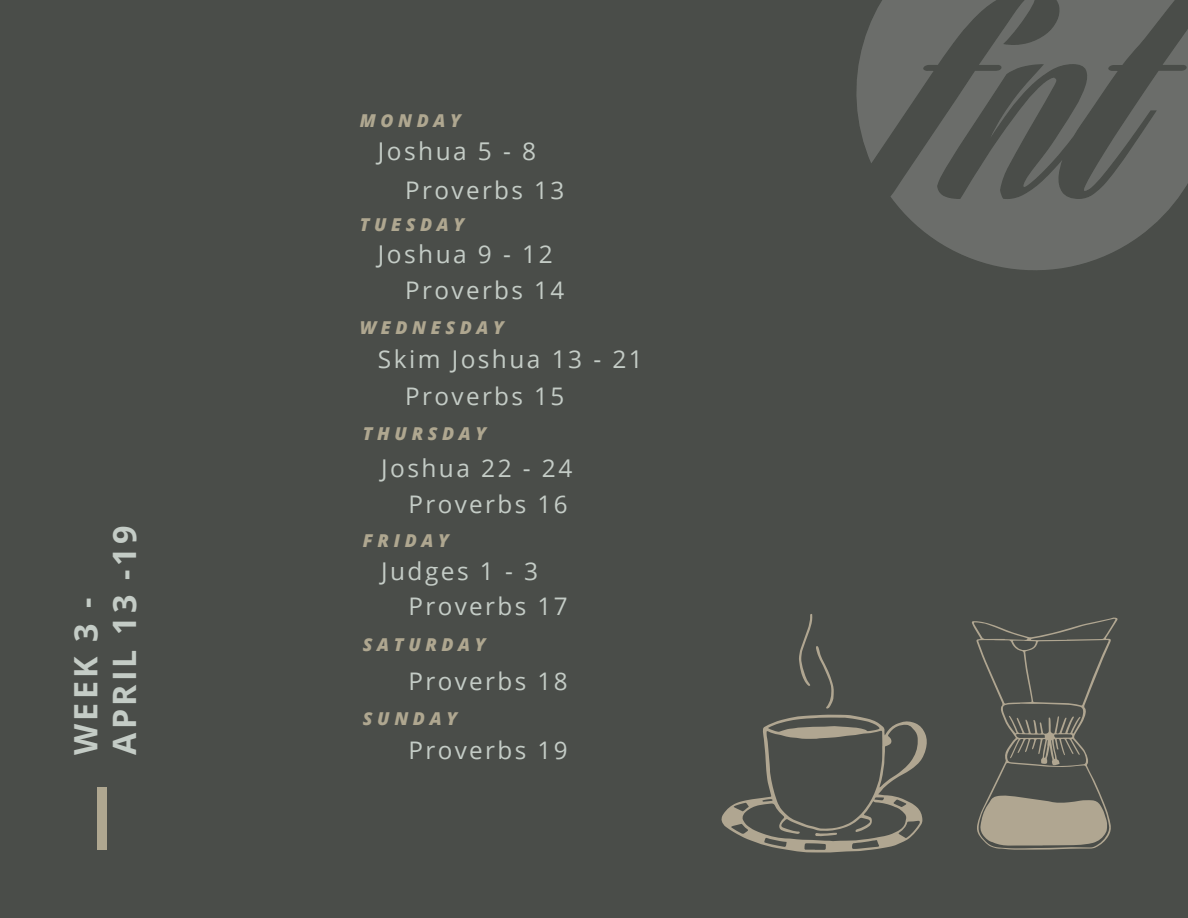
<style>
.page{position:relative;width:1188px;height:918px;background:#4a4d49}
.page>*{position:absolute;margin:0;border:0;box-sizing:border-box;transform-origin:0 0}
.t1{font:700 32.25px/38.7px "Open Sans";letter-spacing:.1em;color:#c4ccc6}
.t2{font:24.45px "Open Sans";letter-spacing:.1em;color:#c4ccc6}
.t3{font:24.3px "Open Sans";letter-spacing:.1em;color:#c4ccc6}
.t4{font:italic 800 17.7px "Open Sans";letter-spacing:.26em;color:#afa790}
</style>
<div class="page">
<svg style="left:856px;top:0;width:332px;height:270px;fill:#6b6d6a"></svg>
<div style="left:97px;top:788px;width:10px;height:62px;background:#afa790"></div>
<svg style="left:972px;top:617px;width:146px;height:233px"></svg>
<svg style="left:799px;top:614px;width:35px;height:95px"></svg>
<svg style="left:721px;top:715px;width:206px;height:138px"></svg>
<h1 class="t1" style="left:66px;top:755px;width:230px;rotate:-90deg">WEEK 3 -<br>APRIL 13 -19</h1>
<p class="t4" style="left:360px;top:107px;width:103px">MONDAY</p>
<p class="t2" style="left:378px;top:134px;width:160px">Joshua 5 - 8</p>
<p class="t3" style="left:405px;top:173px;width:161px">Proverbs 13</p>
<p class="t4" style="left:360px;top:211px;width:106px">TUESDAY</p>
<p class="t2" style="left:378px;top:238px;width:176px">Joshua 9 - 12</p>
<p class="t3" style="left:405px;top:274px;width:161px">Proverbs 14</p>
<p class="t4" style="left:360px;top:314px;width:146px">WEDNESDAY</p>
<p class="t2" style="left:378px;top:342px;width:266px">Skim Joshua 13 - 21</p>
<p class="t3" style="left:405px;top:379px;width:161px">Proverbs 15</p>
<p class="t4" style="left:363px;top:420px;width:125px">THURSDAY</p>
<p class="t2" style="left:381px;top:452px;width:193px">Joshua 22 - 24</p>
<p class="t3" style="left:408px;top:487px;width:161px">Proverbs 16</p>
<p class="t4" style="left:363px;top:527px;width:87px">FRIDAY</p>
<p class="t2" style="left:381px;top:555px;width:159px">Judges 1 - 3</p>
<p class="t3" style="left:408px;top:589px;width:161px">Proverbs 17</p>
<p class="t4" style="left:363px;top:631px;width:124px">SATURDAY</p>
<p class="t3" style="left:408px;top:664px;width:161px">Proverbs 18</p>
<p class="t4" style="left:363px;top:705px;width:96px">SUNDAY</p>
<p class="t3" style="left:408px;top:734px;width:161px">Proverbs 19</p>
</div>
